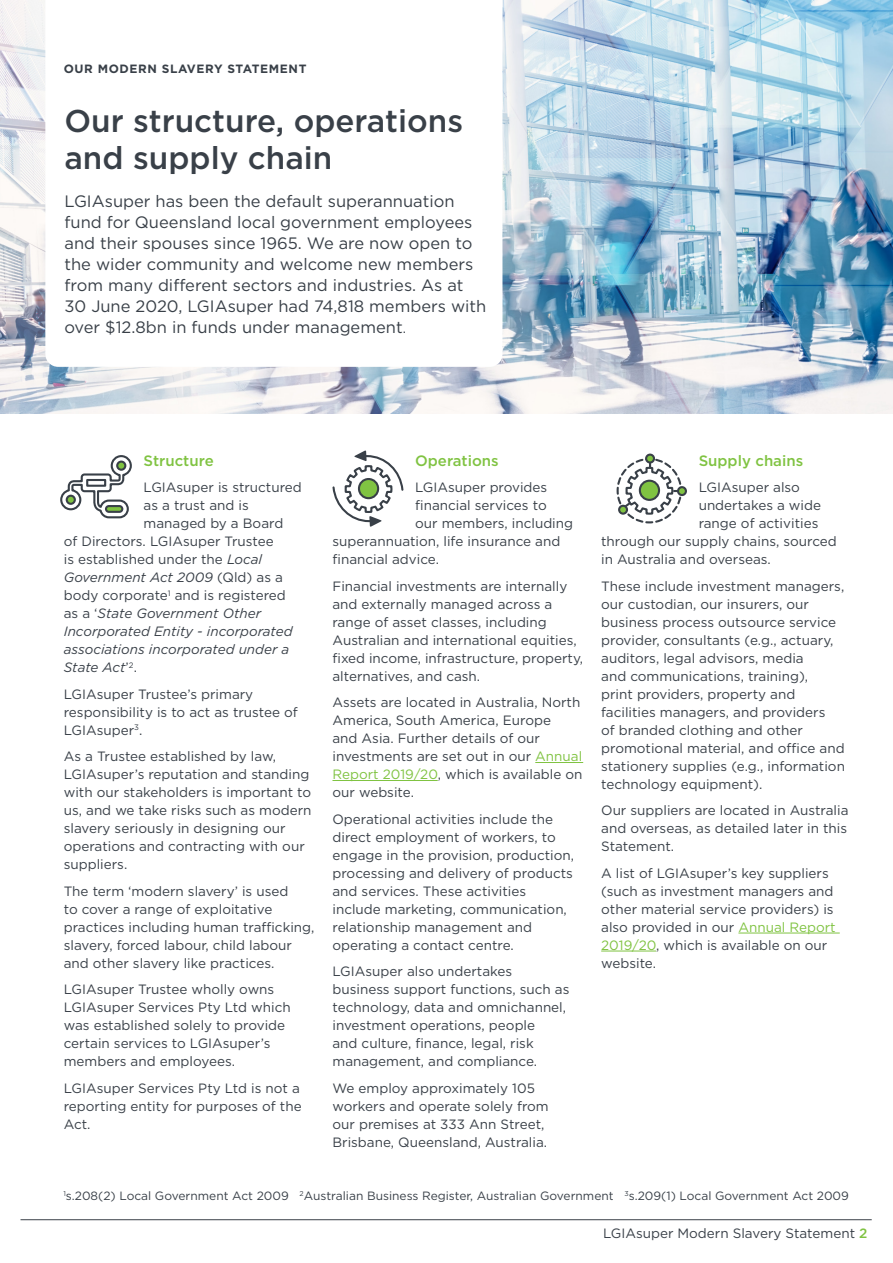
<style>
.page{position:relative;width:893px;height:1263px;background:#fff}
.page>*{position:absolute;margin:0;border:0;box-sizing:border-box;transform-origin:0 0}
.t1{font:500 31.5px/37.8px "Gotham";color:#394048}
.t2{font:16.5px/21px "Gotham";color:#394048}
.t3{font:500 15px "Gotham";color:#80c342}
.t4{font:13.5px/18px "Gotham";color:#394048}
.t5{font:italic 13.5px "Gotham";color:#394048}
.t6{font:12px "Gotham";color:#394048}
.t7{font:700 12px "Gotham";letter-spacing:.05em;color:#394048}
.s1{font-size:13.5px}
.s2{font-style:italic}
.s3{font-style:normal}
.s4{color:#80c342}
.s5{font-weight:500;color:#80c342}
</style>
<div class="page">
<img style="left:0;top:0;width:893px;height:414px">
<svg style="left:45px;top:0;width:457px;height:367px"></svg>
<hr style="left:535px;top:762px;width:48px;height:1px;background:#80c342">
<hr style="left:332px;top:780px;width:106px;height:1px;background:#80c342">
<hr style="left:738px;top:933px;width:102px;height:1px;background:#80c342">
<hr style="left:601px;top:951px;width:55px;height:1px;background:#80c342">
<hr style="left:21px;top:1219px;width:851px;height:1px;background:#394048">
<svg style="left:60px;top:455px;width:72px;height:64px"></svg>
<svg style="left:332px;top:450px;width:72px;height:77px"></svg>
<div style="left:359px;top:479px;width:19px;height:19px;background:#80c342;border-radius:50%"></div>
<div style="left:358px;top:478px;width:21px;height:21px;border:2px solid #394048;border-radius:50%"></div>
<div style="left:678px;top:487px;width:8px;height:8px;background:#80c342;border-radius:50%"></div>
<div style="left:677px;top:486px;width:10px;height:10px;border:2px solid #394048;border-radius:50%"></div>
<svg style="left:616px;top:453px;width:67px;height:71px"></svg>
<p class="t7" style="left:64px;top:61px;width:244px">OUR MODERN SLAVERY STATEMENT</p>
<h1 class="t1" style="left:64px;top:101px;width:400px">Our structure, operations and supply chain</h1>
<p class="t2" style="left:64px;top:191px;width:423px">LGIAsuper has been the default superannuation fund for Queensland local government employees and their spouses since 1965. We are now open to the wider community and welcome new members from many different sectors and industries. As at 30 June 2020, LGIAsuper had 74,818 members with over $12.8bn in funds under management<span class="s1">.</span></p>
<p class="t3" style="left:144px;top:450px;width:72px">Structure</p>
<p class="t4" style="left:144px;top:478px;width:160px">LGIAsuper is structured</p>
<p class="t4" style="left:144px;top:496px;width:107px">as a trust and is</p>
<p class="t4" style="left:144px;top:514px;width:141px">managed by a Board</p>
<p class="t4" style="left:64px;top:532px;width:211px">of Directors. LGIAsuper Trustee</p>
<p class="t4" style="left:64px;top:550px;width:200px">is established under the <span class="s2">Local</span></p>
<p class="t5" style="left:64px;top:569px;width:221px">Government Act 2009 <span class="s3">(Qld) as a</span></p>
<p class="t4" style="left:64px;top:586px;width:224px">body corporate<sup>1</sup> and is registered</p>
<p class="t5" style="left:64px;top:605px;width:199px"><span class="s3">as a ‘</span>State Government Other</p>
<p class="t5" style="left:64px;top:623px;width:230px">Incorporated Entity - incorporated</p>
<p class="t5" style="left:64px;top:641px;width:227px">associations incorporated under a</p>
<p class="t5" style="left:64px;top:659px;width:75px">State Act<span class="s3">’</span><sup>2</sup><span class="s3">.</span></p>
<p class="t4" style="left:64px;top:684px;width:236px">LGIAsuper Trustee’s primary responsibility is to act as trustee of<br>LGIAsuper<sup>3</sup>.</p>
<p class="t4" style="left:64px;top:747px;width:249px">As a Trustee established by law,<br>LGIAsuper’s reputation and standing with our stakeholders is important to us, and we take risks such as modern slavery seriously in designing our operations and contracting with our suppliers.</p>
<p class="t4" style="left:64px;top:881px;width:252px">The term ‘modern slavery’ is used<br>to cover a range of exploitative practices including human trafficking, slavery, forced labour, child labour and other slavery like practices.</p>
<p class="t4" style="left:64px;top:980px;width:228px">LGIAsuper Trustee wholly owns<br>LGIAsuper Services Pty Ltd which was established solely to provide certain services to LGIAsuper’s members and employees.</p>
<p class="t4" style="left:64px;top:1078px;width:239px">LGIAsuper Services Pty Ltd is not a reporting entity for purposes of the<br>Act.</p>
<p class="t3" style="left:415px;top:450px;width:85px">Operations</p>
<p class="t4" style="left:415px;top:478px;width:134px">LGIAsuper provides</p>
<p class="t4" style="left:415px;top:496px;width:133px">financial services to</p>
<p class="t4" style="left:415px;top:514px;width:159px">our members, including</p>
<p class="t4" style="left:332px;top:532px;width:229px">superannuation, life insurance and</p>
<p class="t4" style="left:332px;top:550px;width:108px">financial advice.</p>
<p class="t4" style="left:332px;top:576px;width:252px">Financial investments are internally and externally managed across a range of asset classes, including Australian and international equities, fixed income, infrastructure, property, alternatives, and cash.</p>
<p class="t4" style="left:332px;top:693px;width:251px">Assets are located in Australia, North<br>America, South America, Europe<br>and Asia. Further details of our investments are set out in our <span class="s4">Annual<br>Report 2019/20</span>, which is available on our website.</p>
<p class="t4" style="left:332px;top:809px;width:243px">Operational activities include the direct employment of workers, to engage in the provision, production, processing and delivery of products and services. These activities include marketing, communication, relationship management and operating a contact centre.</p>
<p class="t4" style="left:332px;top:962px;width:238px">LGIAsuper also undertakes business support functions, such as technology, data and omnichannel, investment operations, people<br>and culture, finance, legal, risk management, and compliance.</p>
<p class="t4" style="left:332px;top:1078px;width:218px">We employ approximately 105 workers and operate solely from our premises at 333 Ann Street,<br>Brisbane, Queensland, Australia.</p>
<p class="t3" style="left:699px;top:450px;width:106px">Supply chains</p>
<p class="t4" style="left:699px;top:478px;width:103px">LGIAsuper also</p>
<p class="t4" style="left:699px;top:496px;width:124px">undertakes a wide</p>
<p class="t4" style="left:699px;top:514px;width:121px">range of activities</p>
<p class="t4" style="left:601px;top:532px;width:237px">through our supply chains, sourced</p>
<p class="t4" style="left:601px;top:550px;width:171px">in Australia and overseas.</p>
<p class="t4" style="left:601px;top:576px;width:245px">These include investment managers, our custodian, our insurers, our business process outsource service provider, consultants (e.g., actuary, auditors, legal advisors, media<br>and communications, training),<br>print providers, property and facilities managers, and providers<br>of branded clothing and other promotional material, and office and stationery supplies (e.g., information technology equipment).</p>
<p class="t4" style="left:601px;top:801px;width:249px;text-align:justify">Our suppliers are located in Australia and overseas, as detailed later in this Statement.</p>
<p class="t4" style="left:601px;top:863px;width:236px">A list of LGIAsuper’s key suppliers (such as investment managers and other material service providers) is also provided in our <span class="s4">Annual Report<br>2019/20</span>, which is available on our website.</p>
<p class="t6" style="left:63px;top:1188px;width:787px"><sup>1</sup>s.208(2) Local Government Act 2009 <sup>2</sup>Australian Business Register, Australian Government <sup>3</sup>s.209(1) Local Government Act 2009</p>
<p class="t4" style="left:603px;top:1224px;width:266px">LGIAsuper Modern Slavery Statement <span class="s5">2</span></p>
</div>
